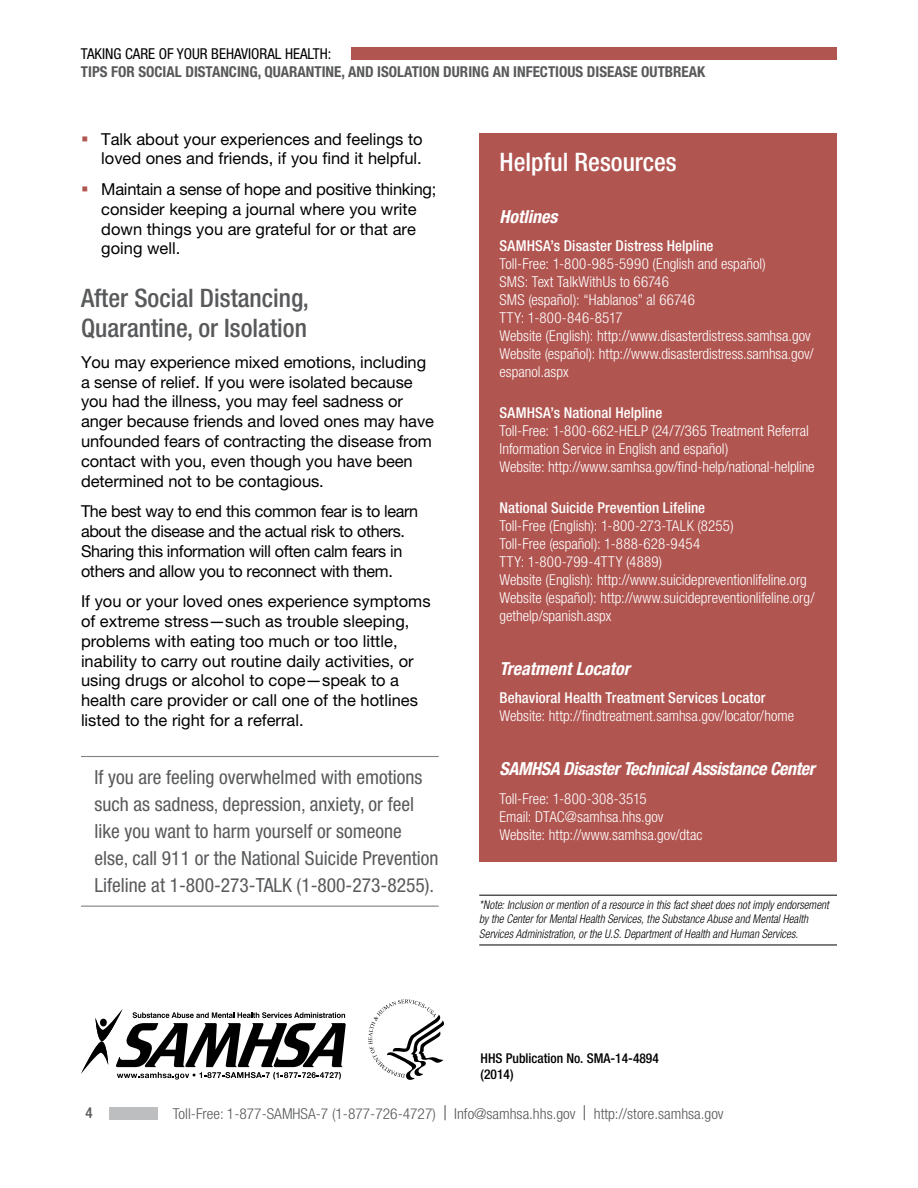
<style>
.page{position:relative;width:918px;height:1188px;background:#fff}
.page>*{position:absolute;margin:0;border:0;box-sizing:border-box;transform-origin:0 0}
.t1{font:500 condensed 25.5px/30.6px "Helvetica Neue LT Pro";color:#58595b}
.t2{font:500 condensed 25.5px "Helvetica Neue LT Pro";color:#fff}
.Callout{font:condensed 19.5px/27px "Helvetica Neue LT Pro";color:#58595b}
.t3{font:italic 700 condensed 18px "Helvetica Neue LT Pro";letter-spacing:-.02em;color:#fff}
.t4{font:italic 700 condensed 18px "Helvetica Neue LT Pro";color:#fff}
.t5{font:16.5px/19.8px "Helvetica Neue LT Pro";letter-spacing:-.005em;color:#000}
.t6{font:300 condensed 15px/18px "Helvetica Neue LT Pro";color:#fff}
.t7{font:500 condensed 15px "Helvetica Neue LT Pro";letter-spacing:.005em;color:#fff}
.t8{font:300 condensed 15px "Helvetica Neue LT Pro";color:#58595b}
.t9{font:700 condensed 15px "Helvetica Neue LT Pro";color:#58595b}
.t10{font:condensed 15px "Helvetica Neue LT Pro";color:#000}
.t11{font:500 condensed 15px "Helvetica Neue LT Pro";color:#58595b}
.t12{font:500 condensed 13.5px/16.2px "Helvetica Neue LT Pro";color:#000}
.t13{font:italic 300 condensed 12px/14.4px "Helvetica Neue LT Pro";letter-spacing:.005em;color:#000;scale:.94 1}
.t14{font:10.05px "Times New Roman";color:#000}
.s1{font-weight:500}
.s2{font-weight:400;font-stretch:normal}
</style>
<div class="page">
<div style="left:109px;top:1108px;width:48px;height:12px;background:#bcbec0"></div>
<div style="left:351px;top:47px;width:486px;height:12px;background:#b15551"></div>
<hr style="left:81px;top:756px;width:358px;height:1px;background:#808285">
<hr style="left:81px;top:906px;width:358px;height:1px;background:#808285">
<div style="left:479px;top:133px;width:358px;height:729px;background:#b15551"></div>
<hr style="left:479px;top:895px;width:358px;height:1px;background:#000">
<hr style="left:479px;top:945px;width:358px;height:1px;background:#000">
<svg style="left:81px;top:1009px;width:265px;height:71px"></svg>
<svg style="left:368px;top:999px;width:76px;height:81px"></svg>
<p class="t10" style="left:81px;top:45px;width:252px">TAKING CARE OF YOUR BEHAVIORAL HEALTH:</p>
<p class="t9" style="left:81px;top:63px;width:626px">TIPS FOR SOCIAL DISTANCING, QUARANTINE, AND ISOLATION DURING AN INFECTIOUS DISEASE OUTBREAK</p>
<p class="t5" style="left:101px;top:129px;width:323px">Talk about your experiences and feelings to loved ones and friends, if you find it helpful.</p>
<p class="t5" style="left:101px;top:179px;width:337px">Maintain a sense of hope and positive thinking; consider keeping a journal where you write down things you are grateful for or that are going well.</p>
<h1 class="t1" style="left:81px;top:282px;width:230px">After Social Distancing,<br>Quarantine, or Isolation</h1>
<p class="t5" style="left:81px;top:352px;width:355px">You may experience mixed emotions, including a sense of relief. If you were isolated because you had the illness, you may feel sadness or anger because friends and loved ones may have unfounded fears of contracting the disease from contact with you, even though you have been determined not to be contagious.</p>
<p class="t5" style="left:81px;top:501px;width:339px">The best way to end this common fear is to learn about the disease and the actual risk to others.<br>Sharing this information will often calm fears in others and allow you to reconnect with them.</p>
<p class="t5" style="left:81px;top:591px;width:351px">If you or your loved ones experience symptoms of extreme stress—such as trouble sleeping, problems with eating too much or too little, inability to carry out routine daily activities, or using drugs or alcohol to cope—speak to a health care provider or call one of the hotlines listed to the right for a referral.</p>
<p class="Callout" style="left:94px;top:764px;width:346px">If you are feeling overwhelmed with emotions such as sadness, depression, anxiety, or feel like you want to harm yourself or someone else, call 911 or the National Suicide Prevention Lifeline at 1-800-273-TALK (1-800-273-8255).</p>
<p class="t14" style="left:424px;top:1002px;width:4px">·</p>
<h1 class="t2" style="left:500px;top:147px;width:179px">Helpful Resources</h1>
<h2 class="t4" style="left:500px;top:206px;width:59px">Hotlines</h2>
<h3 class="t7" style="left:500px;top:236px;width:216px">SAMHSA’s Disaster Distress Helpline</h3>
<p class="t6" style="left:500px;top:254px;width:316px">Toll-Free: 1-800-985-5990 (English and español)<br>SMS: Text TalkWithUs to 66746<br>SMS (español): “Hablanos” al 66746<br>TTY: 1-800-846-8517<br>Website (English): http://www.disasterdistress.samhsa.gov Website (español): http://www.disasterdistress.samhsa.gov/ espanol.aspx</p>
<h3 class="t7" style="left:500px;top:403px;width:164px">SAMHSA’s National Helpline</h3>
<p class="t6" style="left:500px;top:421px;width:317px">Toll-Free: 1-800-662-HELP (24/7/365 Treatment Referral<br>Information Service in English and español)<br>Website: http://www.samhsa.gov/find-help/national-helpline</p>
<h3 class="t7" style="left:500px;top:498px;width:207px">National Suicide Prevention Lifeline</h3>
<p class="t6" style="left:500px;top:516px;width:317px">Toll-Free (English): 1-800-273-TALK (8255)<br>Toll-Free (español): 1-888-628-9454<br>TTY: 1-800-799-4TTY (4889)<br>Website (English): http://www.suicidepreventionlifeline.org Website (español): http://www.suicidepreventionlifeline.org/ gethelp/spanish.aspx</p>
<h2 class="t4" style="left:500px;top:658px;width:132px">Treatment Locator</h2>
<p class="t6" style="left:500px;top:688px;width:296px"><span class="s1">Behavioral Health Treatment Services Locator<br></span>Website: http://findtreatment.samhsa.gov/locator/home</p>
<h2 class="t3" style="left:500px;top:758px;width:317px">SAMHSA Disaster Technical Assistance Center</h2>
<p class="t6" style="left:500px;top:790px;width:205px">Toll-Free: 1-800-308-3515<br>Email: DTAC@samhsa.hhs.gov<br>Website: http://www.samhsa.gov/dtac</p>
<p class="t13" style="left:479px;top:898px;width:374px">*Note: Inclusion or mention of a resource in this fact sheet does not imply endorsement by the Center for Mental Health Services, the Substance Abuse and Mental Health<br>Services Administration, or the U.S. Department of Health and Human Services.</p>
<p class="t12" style="left:481px;top:1050px;width:180px">HHS Publication No. SMA-14-4894 (2014)</p>
<p class="t11" style="left:85px;top:1104px;width:9px">4</p>
<p class="t8" style="left:173px;top:1105px;width:275px">Toll-Free: 1-877-SAMHSA-7 (1-877-726-4727) <span class="s2">|</span></p>
<p class="t8" style="left:454px;top:1105px;width:134px">Info@samhsa.hhs.gov <span class="s2">|</span></p>
<p class="t8" style="left:594px;top:1105px;width:131px">http://store.samhsa.gov</p>
</div>
